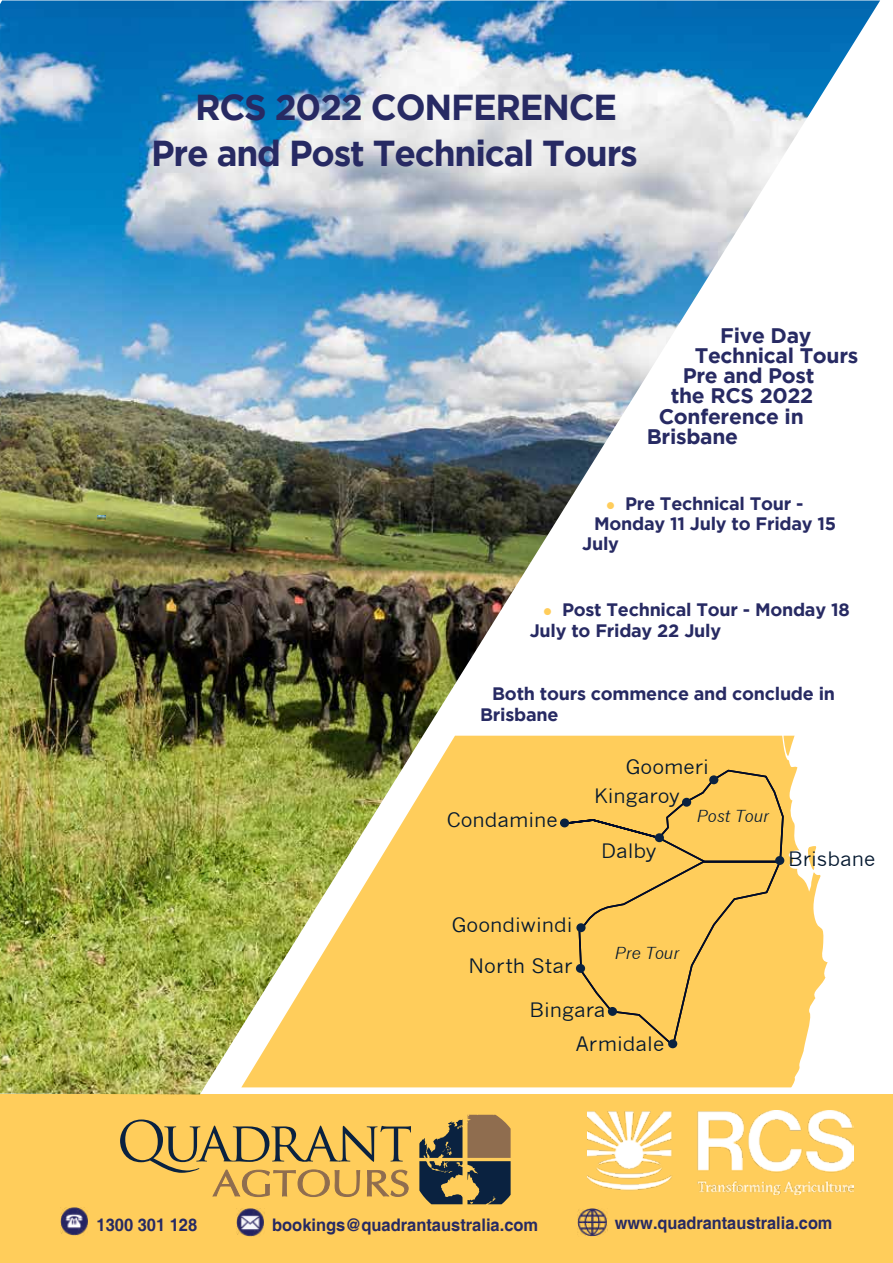
<style>
.page{position:relative;width:893px;height:1263px;background:#fff}
.page>*{position:absolute;margin:0;border:0;box-sizing:border-box;transform-origin:0 0}
.t1{font:700 36px/46px "Gotham";letter-spacing:-.035em;color:#272a63}
.t2{font:700 21px "Gotham";letter-spacing:-.015em;color:#272a63}
.t3{font:19.35px/40.7px "News Gothic";color:#04182f;text-align:right;scale:1.06 1}
.t4{font:700 18px/20.2px "Gotham";letter-spacing:-.015em;color:#272a63}
.t5{font:700 17.4px "Helvetica";color:#272a63;scale:.95 1}
.t6{font:700 17.4px "Helvetica";color:#272a63;scale:.94 1}
.t7{font:italic 16.2px "News Gothic";color:#04182f;scale:1.06 1}
.s1{color:#ffcd5b}
</style>
<div class="page">
<div style="left:0;top:1094px;width:893px;height:169px;background:#ffcd5b"></div>
<svg style="left:419px;top:1115px;width:92px;height:89px"></svg>
<svg style="left:120px;top:1119px;width:291px;height:95px"></svg>
<img style="left:578px;top:1208px;width:29px;height:29px">
<img style="left:60px;top:1207px;width:28px;height:28px">
<img style="left:236px;top:1208px;width:28px;height:28px">
<img style="left:0;top:0;width:880px;height:1094px">
<svg style="left:241px;top:736px;width:587px;height:351px;background:#eaca6b"></svg>
<div style="left:563px;top:769px;width:222px;height:280px;background:#ffcd5b"></div>
<div style="left:682px;top:798px;width:9px;height:9px;background:#0a2240;border-radius:50%"></div>
<div style="left:775px;top:856px;width:9px;height:9px;background:#0a2240;border-radius:50%"></div>
<div style="left:576px;top:923px;width:10px;height:9px;background:#0a2240;border-radius:50%"></div>
<div style="left:560px;top:818px;width:9px;height:9px;background:#0a2240;border-radius:50%"></div>
<div style="left:655px;top:833px;width:9px;height:9px;background:#0a2240;border-radius:50%"></div>
<div style="left:668px;top:1039px;width:9px;height:9px;background:#0a2240;border-radius:50%"></div>
<div style="left:608px;top:1007px;width:9px;height:9px;background:#0a2240;border-radius:50%"></div>
<div style="left:576px;top:964px;width:9px;height:9px;background:#0a2240;border-radius:50%"></div>
<div style="left:709px;top:775px;width:9px;height:9px;background:#0a2240;border-radius:50%"></div>
<svg style="left:98px;top:516px;width:8px;height:5px"></svg>
<img style="left:588px;top:1110px;width:265px;height:84px">
<h1 class="t1" style="left:151px;top:83px;width:488px;text-indent:44px">RCS 2022 CONFERENCE<br>Pre and Post Technical Tours</h1>
<p class="t2" style="left:720px;top:323px;width:93px">Five Day</p>
<p class="t2" style="left:695px;top:343px;width:165px">Technical Tours</p>
<p class="t2" style="left:683px;top:364px;width:133px">Pre and Post</p>
<p class="t2" style="left:671px;top:384px;width:144px">the RCS 2022</p>
<p class="t2" style="left:659px;top:404px;width:146px">Conference in</p>
<p class="t2" style="left:647px;top:424px;width:93px">Brisbane</p>
<p class="t4" style="left:606px;top:493px;width:199px"><span class="s1">●</span> Pre Technical Tour -</p>
<p class="t4" style="left:594px;top:513px;width:243px">Monday 11 July to Friday 15</p>
<p class="t4" style="left:582px;top:533px;width:38px">July</p>
<p class="t4" style="left:530px;top:599px;width:321px;text-indent:14px"><span class="s1">●</span> Post Technical Tour - Monday 18<br>July to Friday 22 July</p>
<p class="t4" style="left:480px;top:683px;width:356px;text-indent:12px">Both tours commence and conclude in<br>Brisbane</p>
<p class="t3" style="left:626px;top:746px;width:80px">Goomeri</p>
<p class="t3" style="left:447px;top:800px;width:106px">Condamine</p>
<p class="t3" style="left:594px;top:775px;width:82px">Kingaroy</p>
<p class="t3" style="left:601px;top:830px;width:54px">Dalby</p>
<p class="t7" style="left:696px;top:807px;width:70px">Post Tour</p>
<p class="t3" style="left:452px;top:905px;width:115px">Goondiwindi<br>North Star</p>
<p class="t3" style="left:529px;top:989px;width:73px">Bingara</p>
<p class="t7" style="left:615px;top:944px;width:62px">Pre Tour</p>
<p class="t3" style="left:576px;top:1024px;width:85px">Armidale</p>
<p class="t3" style="left:788px;top:839px;width:84px">Brisbane</p>
<p class="t5" style="left:97px;top:1214px;width:108px">1300 301 128</p>
<p class="t5" style="left:272px;top:1214px;width:282px">bookings@quadrantaustralia.com</p>
<p class="t6" style="left:615px;top:1212px;width:233px">www.quadrantaustralia.com</p>
</div>
